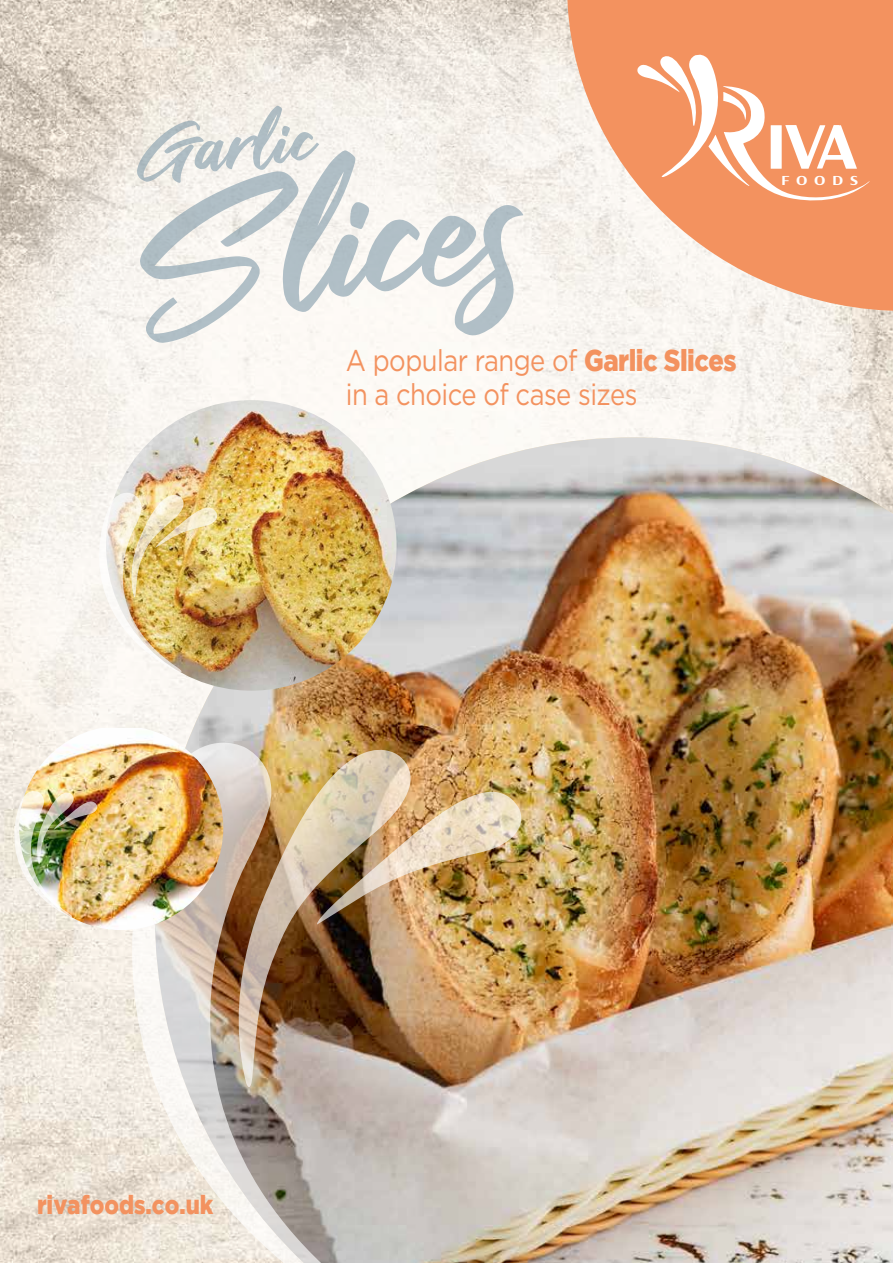
<style>
.page{position:relative;width:893px;height:1263px;background:#fff}
.page>*{position:absolute;margin:0;border:0;box-sizing:border-box;transform-origin:0 0}
.t1{font:30px/33.9px "Gotham";letter-spacing:-.02em;color:#f3925f;scale:.86 1}
.t2{font:900 26.1px "Gotham";color:#f3925f;scale:.86 1}
.t3{font:700 13.8px "Arsenal";letter-spacing:.38em;color:#fff;scale:1.25 1}
.s1{font-weight:900}
</style>
<div class="page">
<img style="left:0;top:981px;width:132px;height:282px">
<img style="left:0;top:0;width:879px;height:981px">
<svg style="left:567px;top:0;width:312px;height:311px;fill:#f3925f"></svg>
<svg style="left:137px;top:106px;width:386px;height:237px"></svg>
<svg style="left:636px;top:47px;width:234px;height:159px"></svg>
<img style="left:155px;top:437px;width:738px;height:826px">
<img style="left:418px;top:761px;width:103px;height:163px">
<svg style="left:405px;top:743px;width:13px;height:345px;background:#c9a37a"></svg>
<img style="left:132px;top:743px;width:273px;height:520px">
<img style="left:106px;top:400px;width:291px;height:291px;border-radius:145px">
<img style="left:99px;top:493px;width:118px;height:179px">
<img style="left:19px;top:728px;width:204px;height:202px">
<img style="left:14px;top:791px;width:83px;height:126px">
<img style="left:879px;top:0;width:14px;height:985px">
<p class="t3" style="left:781px;top:171px;width:63px">FOODS</p>
<p class="t1" style="left:346px;top:343px;width:456px">A popular range of <span class="s1">Garlic Slices </span>in a choice of case sizes</p>
<p class="t2" style="left:37px;top:1189px;width:206px">rivafoods.co.uk</p>
</div>
